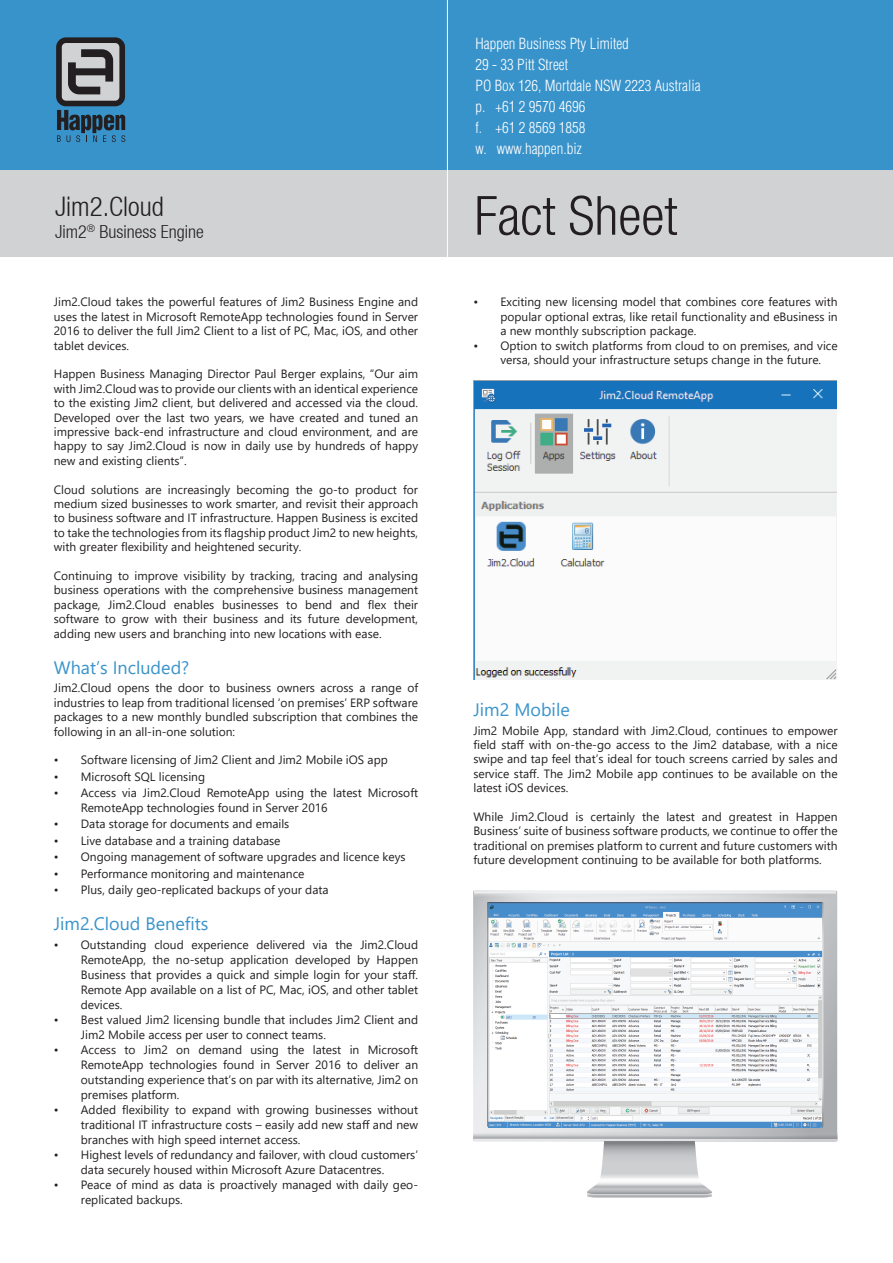
<style>
.page{position:relative;width:893px;height:1263px;background:#fff}
.page>*{position:absolute;margin:0;border:0;box-sizing:border-box;transform-origin:0 0}
.t1{font:300 condensed 54px "Helvetica Neue";color:#231f20}
.t2{font:300 condensed 27px "Helvetica Neue";color:#231f20}
.t3{font:18px "Segoe UI";color:#3993cb}
.t4{font:300 condensed 18px "Helvetica Neue";color:#231f20}
.t5{font:300 condensed 15px/21px "Helvetica";color:#fff}
.t6{font:12px/14.4px "Segoe UI";color:#231f20;text-align:justify}
</style>
<div class="page">
<img style="left:473px;top:381px;width:363px;height:299px">
<div style="left:0;top:0;width:893px;height:188px;background:#3993cb"></div>
<div style="left:0;top:170px;width:893px;height:86px;background:#d1d2d4"></div>
<hr style="left:447px;top:0;width:1px;height:269px;background:#fff">
<svg style="left:56px;top:37px;width:69px;height:105px"></svg>
<svg style="left:473px;top:891px;width:364px;height:306px"></svg>
<h2 class="t2" style="left:55px;top:191px;width:110px">Jim2.Cloud</h2>
<h3 class="t4" style="left:55px;top:221px;width:150px">Jim2<sup>®</sup> Business Engine</h3>
<p class="t6" style="left:54px;top:294px;width:366px">Jim2.Cloud takes the powerful features of Jim2 Business Engine and uses the latest in Microsoft RemoteApp technologies found in Server 2016 to deliver the full Jim2 Client to a list of PC, Mac, iOS, and other tablet devices.</p>
<p class="t6" style="left:54px;top:366px;width:366px">Happen Business Managing Director Paul Berger explains, “Our aim with Jim2.Cloud was to provide our clients with an identical experience to the existing Jim2 client, but delivered and accessed via the cloud.<br>Developed over the last two years, we have created and tuned an impressive back-end infrastructure and cloud environment, and are happy to say Jim2.Cloud is now in daily use by hundreds of happy new and existing clients”.</p>
<p class="t6" style="left:54px;top:481px;width:366px">Cloud solutions are increasingly becoming the go-to product for medium sized businesses to work smarter, and revisit their approach to business software and IT infrastructure. Happen Business is excited to take the technologies from its flagship product Jim2 to new heights, with greater flexibility and heightened security.</p>
<p class="t6" style="left:54px;top:567px;width:366px">Continuing to improve visibility by tracking, tracing and analysing business operations with the comprehensive business management package, Jim2.Cloud enables businesses to bend and flex their software to grow with their business and its future development, adding new users and branching into new locations with ease.</p>
<h3 class="t3" style="left:54px;top:650px;width:137px">What’s Included?</h3>
<p class="t6" style="left:54px;top:680px;width:366px">Jim2.Cloud opens the door to business owners across a range of industries to leap from traditional licensed ‘on premises’ ERP software packages to a new monthly bundled subscription that combines the following in an all-in-one solution:</p>
<p class="t6" style="left:54px;top:752px;width:335px">• Software licensing of Jim2 Client and Jim2 Mobile iOS app</p>
<p class="t6" style="left:54px;top:768px;width:153px">• Microsoft SQL licensing</p>
<p class="t6" style="left:81px;top:785px;width:339px;text-indent:-27px">• Access via Jim2.Cloud RemoteApp using the latest Microsoft<br>RemoteApp technologies found in Server 2016</p>
<p class="t6" style="left:54px;top:816px;width:237px">• Data storage for documents and emails</p>
<p class="t6" style="left:54px;top:832px;width:228px">• Live database and a training database</p>
<p class="t6" style="left:54px;top:849px;width:353px">• Ongoing management of software upgrades and licence keys</p>
<p class="t6" style="left:54px;top:865px;width:252px">• Performance monitoring and maintenance</p>
<p class="t6" style="left:54px;top:882px;width:276px">• Plus, daily geo-replicated backups of your data</p>
<h3 class="t3" style="left:54px;top:907px;width:156px">Jim2.Cloud Benefits</h3>
<p class="t6" style="left:81px;top:936px;width:339px;line-height:15px;text-indent:-27px">• Outstanding cloud experience delivered via the Jim2.Cloud RemoteApp, the no-setup application developed by Happen Business that provides a quick and simple login for your staff.<br>Remote App available on a list of PC, Mac, iOS, and other tablet devices.</p>
<p class="t6" style="left:81px;top:1011px;width:339px;line-height:15px;text-indent:-27px">• Best valued Jim2 licensing bundle that includes Jim2 Client and<br>Jim2 Mobile access per user to connect teams.</p>
<p class="t6" style="left:81px;top:1041px;width:339px;line-height:15px;text-indent:-27px">• Access to Jim2 on demand using the latest in Microsoft RemoteApp technologies found in Server 2016 to deliver an outstanding experience that’s on par with its alternative, Jim2 on premises platform.</p>
<p class="t6" style="left:81px;top:1101px;width:339px;line-height:15px;text-indent:-27px">• Added flexibility to expand with growing businesses without traditional IT infrastructure costs – easily add new staff and new branches with high speed internet access.</p>
<p class="t6" style="left:54px;top:1146px;width:366px;line-height:15px;text-align:center">• Highest levels of redundancy and failover, with cloud customers’ data securely housed within Microsoft Azure Datacentres.</p>
<p class="t6" style="left:81px;top:1176px;width:339px;line-height:15px;text-indent:-27px">• Peace of mind as data is proactively managed with daily geo&shy;replicated backups.</p>
<p class="t5" style="left:476px;top:33px;width:226px">Happen Business Pty Limited<br>29 - 33 Pitt Street<br>PO Box 126, Mortdale NSW 2223 Australia p. +61 2 9570 4696<br>f. +61 2 8569 1858<br>w. www.happen.biz</p>
<h1 class="t1" style="left:474px;top:185px;width:204px">Fact Sheet</h1>
<p class="t6" style="left:500px;top:294px;width:339px;text-indent:-27px">• Exciting new licensing model that combines core features with popular optional extras, like retail functionality and eBusiness in a new monthly subscription package.</p>
<p class="t6" style="left:500px;top:337px;width:339px;text-indent:-27px">• Option to switch platforms from cloud to on premises, and vice versa, should your infrastructure setups change in the future.</p>
<h3 class="t3" style="left:473px;top:693px;width:98px">Jim2 Mobile</h3>
<p class="t6" style="left:473px;top:722px;width:366px">Jim2 Mobile App, standard with Jim2.Cloud, continues to empower field staff with on-the-go access to the Jim2 database, with a nice swipe and tap feel that’s ideal for touch screens carried by sales and service staff. The Jim2 Mobile app continues to be available on the latest iOS devices.</p>
<p class="t6" style="left:473px;top:808px;width:366px">While Jim2.Cloud is certainly the latest and greatest in Happen Business’ suite of business software products, we continue to offer the traditional on premises platform to current and future customers with future development continuing to be available for both platforms.</p>
</div>
